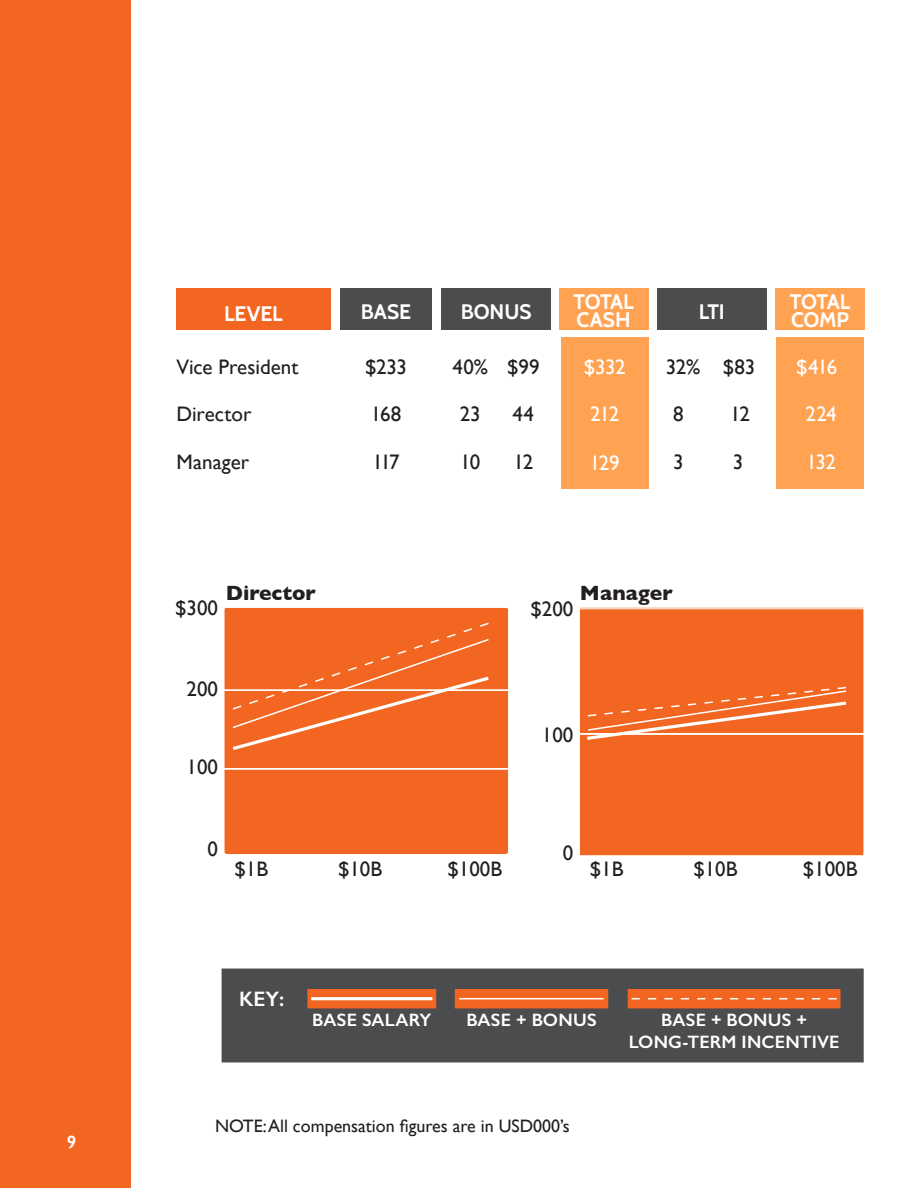
<style>
.page{position:relative;width:918px;height:1188px;background:#fff}
.page>*{position:absolute;margin:0;border:0;box-sizing:border-box;transform-origin:0 0}
.t1{font:21px "Gill Sans";color:#231f20}
.t2{font:700 21px/18px "Cabin";letter-spacing:-.005em;color:#fff}
.t3{font:21px "Gill Sans";letter-spacing:-.045em;color:#fff}
.t4{font:700 21px "Gill Sans";color:#231f20}
.t5{font:600 21px "Gill Sans";color:#fff}
.t6{font:600 18px/21.6px "Gill Sans";letter-spacing:.01em;color:#fff;text-align:center}
.t7{font:18px "Gill Sans";color:#231f20}
</style>
<div class="page">
<div style="left:0;top:0;width:131px;height:1188px;background:#f36621"></div>
<div style="left:224px;top:608px;width:284px;height:246px;background:#f36621"></div>
<svg style="left:224px;top:769px;width:284px;height:1px"></svg>
<svg style="left:224px;top:621px;width:285px;height:132px;background:#f36e2d"></svg>
<div style="left:580px;top:609px;width:283px;height:246px;background:#f36621"></div>
<hr style="left:579px;top:609px;width:288px;height:1px;background:#fff">
<svg style="left:579px;top:686px;width:285px;height:56px"></svg>
<div style="left:776px;top:337px;width:88px;height:152px;background:#ffa252"></div>
<div style="left:561px;top:337px;width:88px;height:152px;background:#ffa252"></div>
<div style="left:442px;top:288px;width:109px;height:42px;background:#4b4c4d"></div>
<div style="left:340px;top:288px;width:92px;height:42px;background:#4b4c4d"></div>
<div style="left:176px;top:288px;width:154px;height:42px;background:#f36621"></div>
<div style="left:559px;top:288px;width:90px;height:42px;background:#ffa252"></div>
<div style="left:657px;top:288px;width:109px;height:42px;background:#4b4c4d"></div>
<div style="left:775px;top:288px;width:90px;height:42px;background:#ffa252"></div>
<div style="left:222px;top:969px;width:642px;height:93px;background:#4b4c4d"></div>
<div style="left:628px;top:989px;width:212px;height:19px;background:#f36621"></div>
<div style="left:307px;top:989px;width:129px;height:19px;background:#f36621"></div>
<hr style="left:311px;top:997px;width:121px;height:3px;background:#fff">
<div style="left:455px;top:989px;width:153px;height:19px;background:#f36621"></div>
<hr style="left:459px;top:998px;width:145px;height:1px;background:#fff">
<svg style="left:632px;top:998px;width:205px;height:1px"></svg>
<p class="t6" style="left:67px;top:1131px;width:11px">9</p>
<p class="t2" style="left:224px;top:305px;width:60px">LEVEL</p>
<p class="t2" style="left:361px;top:303px;width:52px">BASE</p>
<p class="t2" style="left:461px;top:303px;width:72px">BONUS</p>
<p class="t2" style="left:573px;top:292px;width:62px">TOTAL<br>CASH</p>
<p class="t2" style="left:699px;top:303px;width:28px">LTI</p>
<p class="t2" style="left:790px;top:292px;width:62px">TOTAL<br>COMP</p>
<p class="t1" style="left:176px;top:354px;width:124px">Vice President</p>
<p class="t1" style="left:365px;top:354px;width:44px">$233</p>
<p class="t1" style="left:452px;top:354px;width:37px">40%</p>
<p class="t1" style="left:507px;top:354px;width:34px">$99</p>
<p class="t3" style="left:584px;top:354px;width:43px">$332</p>
<p class="t1" style="left:666px;top:354px;width:36px">32%</p>
<p class="t1" style="left:723px;top:354px;width:34px">$83</p>
<p class="t3" style="left:796px;top:354px;width:42px">$416</p>
<p class="t1" style="left:176px;top:402px;width:76px">Director</p>
<p class="t1" style="left:371px;top:402px;width:32px">168</p>
<p class="t1" style="left:460px;top:402px;width:22px">23</p>
<p class="t1" style="left:513px;top:402px;width:23px">44</p>
<p class="t3" style="left:590px;top:402px;width:30px">212</p>
<p class="t1" style="left:673px;top:402px;width:12px">8</p>
<p class="t1" style="left:730px;top:402px;width:21px">12</p>
<p class="t3" style="left:806px;top:402px;width:33px">224</p>
<p class="t1" style="left:176px;top:450px;width:74px">Manager</p>
<p class="t1" style="left:372px;top:450px;width:29px">117</p>
<p class="t1" style="left:460px;top:450px;width:22px">10</p>
<p class="t1" style="left:514px;top:450px;width:21px">12</p>
<p class="t3" style="left:590px;top:450px;width:31px">129</p>
<p class="t1" style="left:673px;top:450px;width:12px">3</p>
<p class="t1" style="left:733px;top:450px;width:12px">3</p>
<p class="t3" style="left:806px;top:450px;width:31px">132</p>
<p class="t1" style="left:175px;top:596px;width:44px">$300</p>
<p class="t4" style="left:226px;top:576px;width:92px">Director</p>
<p class="t1" style="left:187px;top:676px;width:33px">200</p>
<p class="t1" style="left:187px;top:755px;width:33px">100</p>
<p class="t1" style="left:208px;top:836px;width:12px">0</p>
<p class="t1" style="left:234px;top:856px;width:35px">$1B</p>
<p class="t1" style="left:338px;top:856px;width:46px">$10B</p>
<p class="t1" style="left:448px;top:856px;width:56px">$100B</p>
<p class="t1" style="left:531px;top:596px;width:44px">$200</p>
<p class="t4" style="left:580px;top:576px;width:94px">Manager</p>
<p class="t1" style="left:542px;top:722px;width:33px">100</p>
<p class="t1" style="left:563px;top:841px;width:12px">0</p>
<p class="t1" style="left:590px;top:856px;width:35px">$1B</p>
<p class="t1" style="left:693px;top:856px;width:46px">$10B</p>
<p class="t1" style="left:803px;top:856px;width:56px">$100B</p>
<p class="t5" style="left:239px;top:986px;width:47px">KEY:</p>
<p class="t6" style="left:312px;top:1009px;width:121px">BASE SALARY</p>
<p class="t6" style="left:466px;top:1009px;width:132px">BASE + BONUS</p>
<p class="t6" style="left:629px;top:1009px;width:212px">BASE + BONUS +<br>LONG-TERM INCENTIVE</p>
<p class="t7" style="left:215px;top:1116px;width:356px">NOTE: All compensation figures are in USD000’s</p>
</div>
